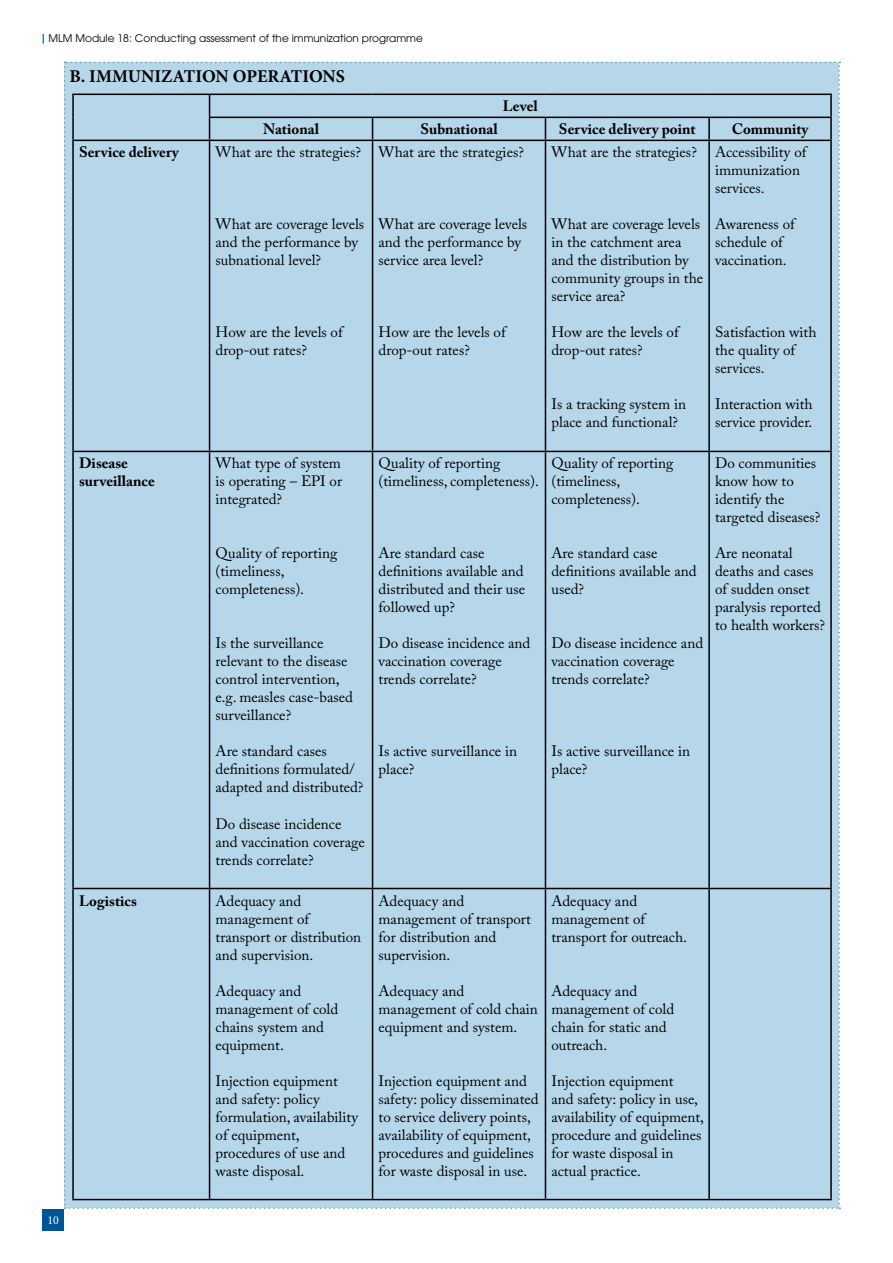
<style>
.page{position:relative;width:893px;height:1263px;background:#fff}
.page>*{position:absolute;margin:0;border:0;box-sizing:border-box;transform-origin:0 0}
.t1{font:700 18px "Minion Pro";color:#000}
.t2{font:15px/18px "Adobe Caslon Pro";color:#000}
.t3{font:700 15px/18px "Adobe Caslon Pro";color:#000}
.t4{font:12px "Minion Pro";color:#fff}
.t5{font:10.5px "ITC Avant Garde Pro";color:#000}
</style>
<div class="page">
<div style="left:43px;top:1210px;width:21px;height:21px;background:#005597"></div>
<div style="left:64px;top:62px;width:776px;height:1147px;background:#b6d6e9"></div>
<hr style="left:709px;top:117px;width:123px;height:1px;background:#000">
<hr style="left:708px;top:118px;width:2px;height:22px;background:#000">
<hr style="left:830px;top:118px;width:2px;height:22px;background:#000">
<hr style="left:72px;top:140px;width:138px;height:1px;background:#000">
<hr style="left:72px;top:141px;width:2px;height:310px;background:#000">
<hr style="left:210px;top:140px;width:163px;height:1px;background:#000">
<hr style="left:209px;top:141px;width:1px;height:310px;background:#000">
<hr style="left:373px;top:140px;width:172px;height:1px;background:#000">
<hr style="left:372px;top:141px;width:1px;height:310px;background:#000">
<hr style="left:545px;top:140px;width:164px;height:1px;background:#000">
<hr style="left:545px;top:141px;width:1px;height:310px;background:#000">
<hr style="left:709px;top:140px;width:123px;height:1px;background:#000">
<hr style="left:708px;top:141px;width:2px;height:310px;background:#000">
<hr style="left:830px;top:141px;width:2px;height:310px;background:#000">
<hr style="left:72px;top:451px;width:138px;height:1px;background:#000">
<hr style="left:72px;top:452px;width:2px;height:436px;background:#000">
<hr style="left:210px;top:451px;width:163px;height:1px;background:#000">
<hr style="left:209px;top:452px;width:1px;height:436px;background:#000">
<hr style="left:373px;top:451px;width:172px;height:1px;background:#000">
<hr style="left:372px;top:452px;width:1px;height:436px;background:#000">
<hr style="left:545px;top:451px;width:164px;height:1px;background:#000">
<hr style="left:545px;top:452px;width:1px;height:436px;background:#000">
<hr style="left:709px;top:451px;width:123px;height:1px;background:#000">
<hr style="left:708px;top:452px;width:2px;height:436px;background:#000">
<hr style="left:830px;top:452px;width:2px;height:436px;background:#000">
<hr style="left:72px;top:888px;width:138px;height:1px;background:#000">
<hr style="left:72px;top:889px;width:2px;height:310px;background:#000">
<hr style="left:210px;top:888px;width:163px;height:1px;background:#000">
<hr style="left:209px;top:889px;width:1px;height:310px;background:#000">
<hr style="left:373px;top:888px;width:172px;height:1px;background:#000">
<hr style="left:372px;top:889px;width:1px;height:310px;background:#000">
<hr style="left:545px;top:888px;width:164px;height:1px;background:#000">
<hr style="left:545px;top:889px;width:1px;height:310px;background:#000">
<hr style="left:709px;top:888px;width:123px;height:1px;background:#000">
<hr style="left:708px;top:889px;width:2px;height:310px;background:#000">
<hr style="left:830px;top:889px;width:2px;height:310px;background:#000">
<hr style="left:72px;top:1199px;width:138px;height:1px;background:#000">
<hr style="left:210px;top:1199px;width:163px;height:1px;background:#000">
<hr style="left:373px;top:1199px;width:172px;height:1px;background:#000">
<hr style="left:545px;top:1199px;width:164px;height:1px;background:#000">
<hr style="left:709px;top:1199px;width:123px;height:1px;background:#000">
<p class="t5" style="left:48px;top:31px;width:376px">MLM Module 18: Conducting assessment of the immunization programme</p>
<p class="t1" style="left:69px;top:63px;width:277px">B. IMMUNIZATION OPERATIONS</p>
<p class="t3" style="left:503px;top:97px;width:37px">Level</p>
<p class="t3" style="left:263px;top:120px;width:57px">National</p>
<p class="t3" style="left:420px;top:120px;width:79px">Subnational</p>
<p class="t3" style="left:559px;top:120px;width:138px">Service delivery point</p>
<p class="t3" style="left:732px;top:120px;width:78px">Community</p>
<p class="t4" style="left:47px;top:1212px;width:13px">10</p>
<p class="t3" style="left:79px;top:143px;width:101px">Service delivery</p>
<p class="t2" style="left:216px;top:143px;width:147px">What are the strategies?</p>
<p class="t2" style="left:216px;top:215px;width:150px">What are coverage levels and the performance by subnational level?</p>
<p class="t2" style="left:216px;top:323px;width:129px">How are the levels of drop-out rates?</p>
<p class="t3" style="left:79px;top:454px;width:77px">Disease surveillance</p>
<p class="t2" style="left:216px;top:454px;width:128px;text-align:justify">What type of system is operating – EPI or integrated?</p>
<p class="t2" style="left:216px;top:544px;width:123px">Quality of reporting (timeliness, completeness).</p>
<p class="t2" style="left:216px;top:634px;width:139px">Is the surveillance relevant to the disease control intervention, e.g. measles case-based surveillance?</p>
<p class="t2" style="left:216px;top:742px;width:149px">Are standard cases definitions formulated/ adapted and distributed?</p>
<p class="t2" style="left:216px;top:814px;width:151px">Do disease incidence and vaccination coverage trends correlate?</p>
<p class="t3" style="left:79px;top:891px;width:59px">Logistics</p>
<p class="t2" style="left:216px;top:891px;width:147px">Adequacy and management of transport or distribution and supervision.</p>
<p class="t2" style="left:216px;top:981px;width:124px">Adequacy and management of cold chains system and equipment.</p>
<p class="t2" style="left:216px;top:1071px;width:144px">Injection equipment and safety: policy formulation, availability of equipment, procedures of use and waste disposal.</p>
<p class="t2" style="left:379px;top:143px;width:147px">What are the strategies?</p>
<p class="t2" style="left:379px;top:215px;width:150px">What are coverage levels and the performance by service area level?</p>
<p class="t2" style="left:379px;top:323px;width:129px">How are the levels of drop-out rates?</p>
<p class="t2" style="left:551px;top:143px;width:147px">What are the strategies?</p>
<p class="t2" style="left:551px;top:215px;width:153px">What are coverage levels in the catchment area and the distribution by community groups in the service area?</p>
<p class="t2" style="left:551px;top:323px;width:129px">How are the levels of drop-out rates?</p>
<p class="t2" style="left:551px;top:395px;width:136px">Is a tracking system in place and functional?</p>
<p class="t2" style="left:715px;top:143px;width:93px">Accessibility of immunization services.</p>
<p class="t2" style="left:715px;top:215px;width:81px">Awareness of schedule of vaccination.</p>
<p class="t2" style="left:715px;top:323px;width:103px">Satisfaction with the quality of services.</p>
<p class="t2" style="left:715px;top:395px;width:99px">Interaction with service provider.</p>
<p class="t2" style="left:379px;top:454px;width:162px">Quality of reporting (timeliness, completeness).</p>
<p class="t2" style="left:379px;top:544px;width:148px">Are standard case definitions available and distributed and their use followed up?</p>
<p class="t2" style="left:379px;top:634px;width:153px">Do disease incidence and vaccination coverage trends correlate?</p>
<p class="t2" style="left:551px;top:454px;width:123px">Quality of reporting (timeliness, completeness).</p>
<p class="t2" style="left:551px;top:544px;width:147px">Are standard case definitions available and used?</p>
<p class="t2" style="left:551px;top:634px;width:153px">Do disease incidence and vaccination coverage trends correlate?</p>
<p class="t2" style="left:715px;top:454px;width:107px">Do communities know how to identify the targeted diseases?</p>
<p class="t2" style="left:715px;top:544px;width:111px">Are neonatal deaths and cases of sudden onset paralysis reported to health workers?</p>
<p class="t2" style="left:379px;top:742px;width:140px">Is active surveillance in place?</p>
<p class="t2" style="left:551px;top:742px;width:140px">Is active surveillance in place?</p>
<p class="t2" style="left:379px;top:891px;width:154px">Adequacy and management of transport for distribution and supervision.</p>
<p class="t2" style="left:379px;top:981px;width:161px">Adequacy and management of cold chain equipment and system.</p>
<p class="t2" style="left:379px;top:1071px;width:162px">Injection equipment and safety: policy disseminated to service delivery points, availability of equipment, procedures and guidelines for waste disposal in use.</p>
<p class="t2" style="left:551px;top:891px;width:137px">Adequacy and management of transport for outreach.</p>
<p class="t2" style="left:551px;top:981px;width:124px">Adequacy and management of cold chain for static and outreach.</p>
<p class="t2" style="left:551px;top:1071px;width:154px">Injection equipment<br>and safety: policy in use, availability of equipment, procedure and guidelines for waste disposal in actual practice.</p>
</div>
